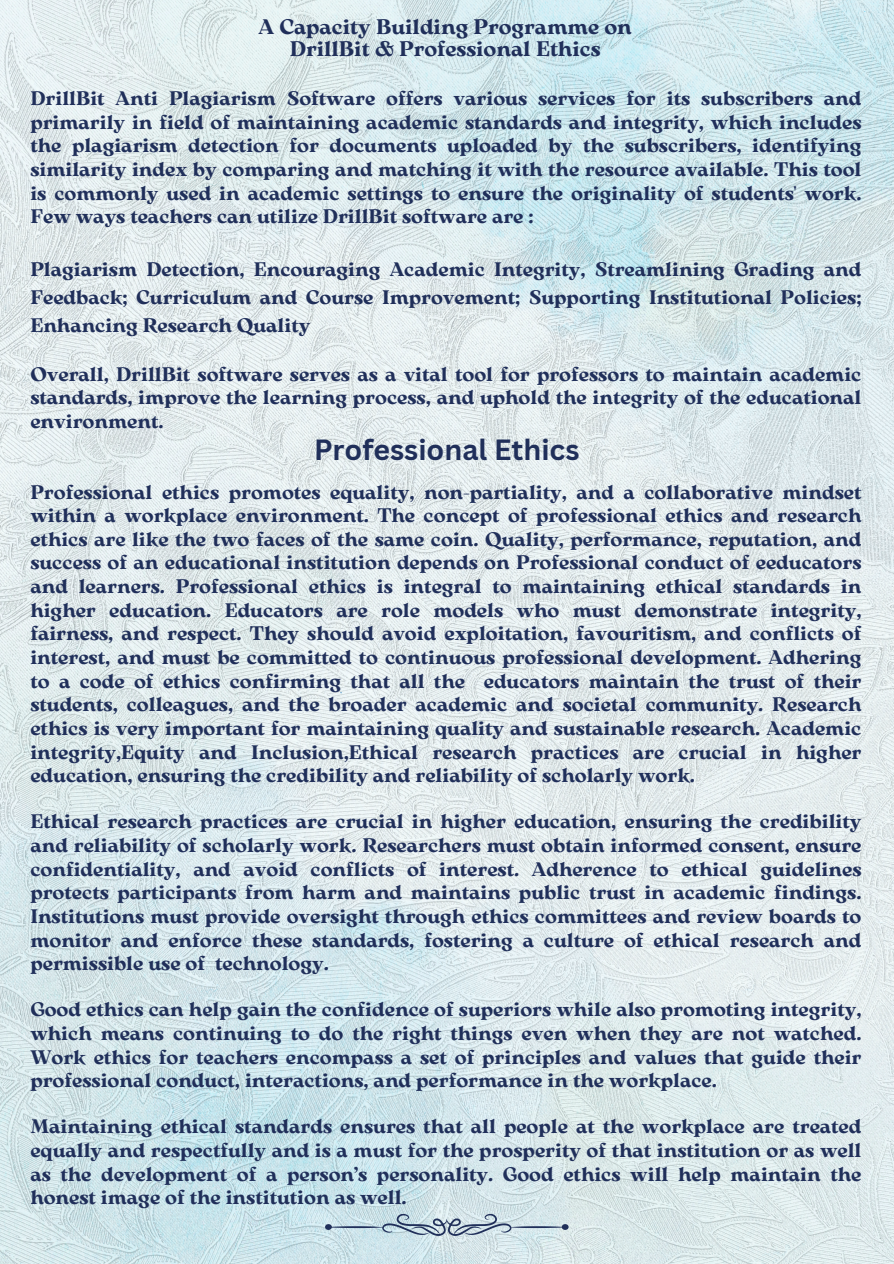
<style>
.page{position:relative;width:894px;height:1264px;background:#fff}
.page>*{position:absolute;margin:0;border:0;box-sizing:border-box;transform-origin:0 0}
.t1{font:700 28.5px "Canva Sans";color:#202f5a}
.t2{font:700 21px "Arsenica Antiqua";color:#202f5a}
.t3{font:700 19.5px/23.7px "Arsenica Antiqua";color:#202f5a;text-align:justify}
</style>
<div class="page">
<img style="left:0;top:0;width:893px;height:1263px">
<svg style="left:325px;top:1213px;width:243px;height:22px"></svg>
<p class="t2" style="left:258px;top:19px;width:375px">A Capacity Building Programme on</p>
<p class="t2" style="left:289px;top:40px;width:312px">DrillBit &amp; Professional Ethics</p>
<p class="t3" style="left:30px;top:88px;width:832px">DrillBit Anti Plagiarism Software offers various services for its subscribers and primarily in field of maintaining academic standards and integrity, which includes the plagiarism detection for documents uploaded by the subscribers, identifying similarity index by comparing and matching it with the resource available. This tool is commonly used in academic settings to ensure the originality of students' work.<br>Few ways teachers can utilize DrillBit software are :</p>
<p class="t3" style="left:30px;top:257px;width:832px;line-height:28.2px">Plagiarism Detection, Encouraging Academic Integrity, Streamlining Grading and Feedback; Curriculum and Course Improvement; Supporting Institutional Policies; Enhancing Research Quality</p>
<p class="t3" style="left:30px;top:364px;width:832px">Overall, DrillBit software serves as a vital tool for professors to maintain academic standards, improve the learning process, and uphold the integrity of the educational environment.</p>
<p class="t1" style="left:314px;top:429px;width:267px">Professional Ethics</p>
<p class="t3" style="left:30px;top:481px;width:832px">Professional ethics promotes equality, non-partiality, and a collaborative mindset within a workplace environment. The concept of professional ethics and research ethics are like the two faces of the same coin. Quality, performance, reputation, and success of an educational institution depends on Professional conduct of eeducators and learners. Professional ethics is integral to maintaining ethical standards in higher education. Educators are role models who must demonstrate integrity, fairness, and respect. They should avoid exploitation, favouritism, and conflicts of interest, and must be committed to continuous professional development. Adhering to a code of ethics confirming that all the educators maintain the trust of their students, colleagues, and the broader academic and societal community. Research ethics is very important for maintaining quality and sustainable research. Academic integrity,Equity and Inclusion,Ethical research practices are crucial in higher education, ensuring the credibility and reliability of scholarly work.</p>
<p class="t3" style="left:30px;top:811px;width:832px">Ethical research practices are crucial in higher education, ensuring the credibility and reliability of scholarly work. Researchers must obtain informed consent, ensure confidentiality, and avoid conflicts of interest. Adherence to ethical guidelines protects participants from harm and maintains public trust in academic findings.<br>Institutions must provide oversight through ethics committees and review boards to monitor and enforce these standards, fostering a culture of ethical research and permissible use of technology.</p>
<p class="t3" style="left:30px;top:999px;width:832px">Good ethics can help gain the confidence of superiors while also promoting integrity, which means continuing to do the right things even when they are not watched.<br>Work ethics for teachers encompass a set of principles and values that guide their professional conduct, interactions, and performance in the workplace.</p>
<h1 class="t3" style="left:30px;top:1116px;width:832px">Maintaining ethical standards ensures that all people at the workplace are treated equally and respectfully and is a must for the prosperity of that institution or as well as the development of a person’s personality. Good ethics will help maintain the honest image of the institution as well.</h1>
</div>
